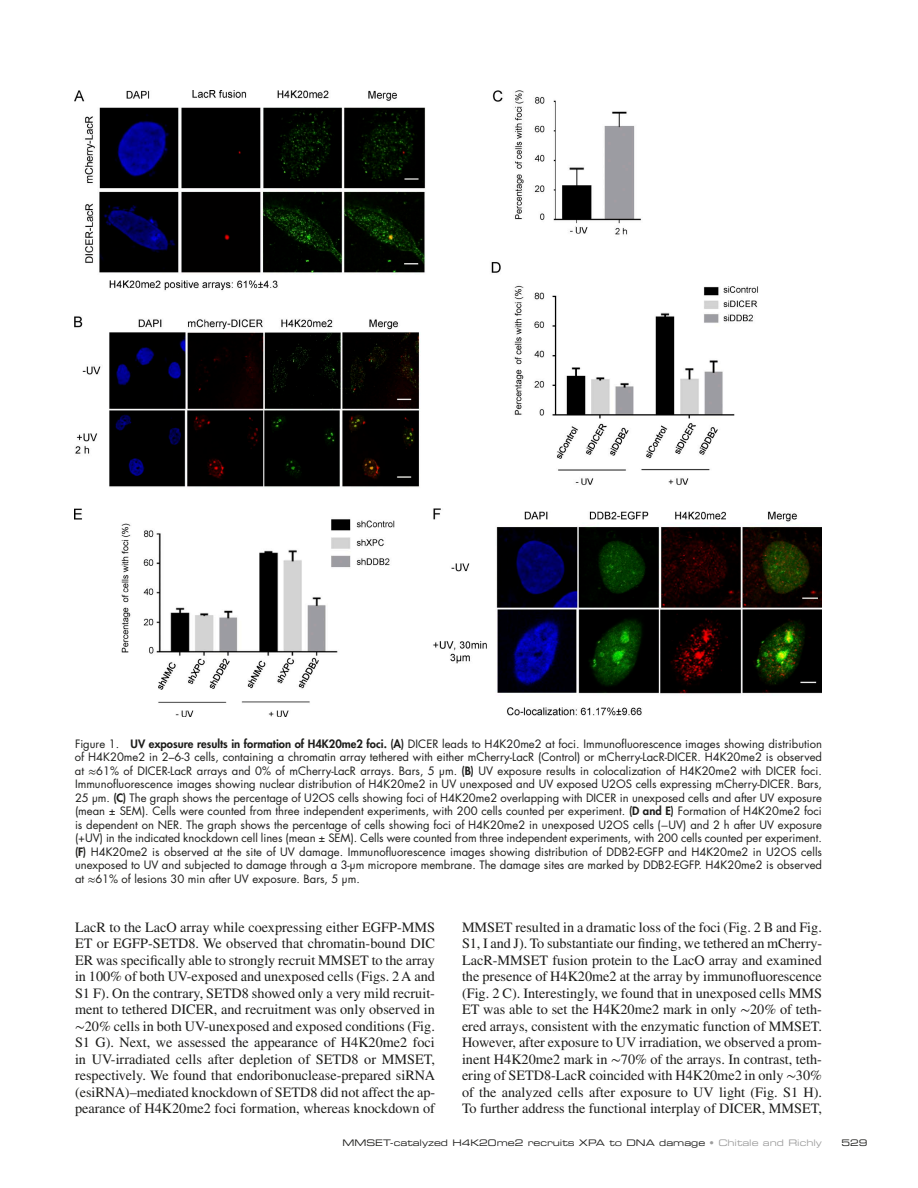
<style>
.page{position:relative;width:918px;height:1188px;background:#fff}
.page>*{position:absolute;margin:0;border:0;box-sizing:border-box;transform-origin:0 0}
.t1{font:14.25px/16.5px "Times LT Std";color:#1d1d1b;text-align:justify}
.t2{font:11.25px/13.5px "Futura Std";color:#1d1d1b;text-align:justify}
.t3{font:9px "Eurostile LT Std Ex 2";color:#1d1d1b}
.s1{font-weight:800}
.s2{font-family:"STIX General"}
.s3{color:#9d9d9d}
</style>
<div class="page">
<img style="left:75px;top:90px;width:747px;height:626px">
<p class="t2" style="left:75px;top:737px;width:749px">Figure 1. <span class="s1">UV exposure results in formation of H4K20me2 foci. (A)</span> DICER leads to H4K20me2 at foci. Immunofluorescence images showing distribution of H4K20me2 in 2–6-3 cells, containing a chromatin array tethered with either mCherry-LacR (Control) or mCherry-LacR-DICER. H4K20me2 is observed at <span class="s2">≈</span>61% of DICER-LacR arrays and 0% of mCherry-LacR arrays. Bars, 5 µm. <span class="s1">(B)</span> UV exposure results in colocalization of H4K20me2 with DICER foci.<br>Immunofluorescence images showing nuclear distribution of H4K20me2 in UV unexposed and UV exposed U2OS cells expressing mCherry-DICER. Bars, 25 µm. <span class="s1">(C)</span> The graph shows the percentage of U2OS cells showing foci of H4K20me2 overlapping with DICER in unexposed cells and after UV exposure (mean ± SEM). Cells were counted from three independent experiments, with 200 cells counted per experiment. <span class="s1">(D and E)</span> Formation of H4K20me2 foci is dependent on NER. The graph shows the percentage of cells showing foci of H4K20me2 in unexposed U2OS cells (<span class="s2">−</span>UV) and 2 h after UV exposure (+UV) in the indicated knockdown cell lines (mean ± SEM). Cells were counted from three independent experiments, with 200 cells counted per experiment. <span class="s1">(F)</span> H4K20me2 is observed at the site of UV damage. Immunofluorescence images showing distribution of DDB2-EGFP and H4K20me2 in U2OS cells unexposed to UV and subjected to damage through a 3-µm micropore membrane. The damage sites are marked by DDB2-EGFP. H4K20me2 is observed at <span class="s2">≈</span>61% of lesions 30 min after UV exposure. Bars, 5 µm.</p>
<p class="t1" style="left:75px;top:918px;width:362px">LacR to the LacO array while coexpressing either EGFP-MMS ET or EGFP-SETD8. We observed that chromatin-bound DIC ER was specifically able to strongly recruit MMSET to the array in 100% of both UV-exposed and unexposed cells (Figs. 2 A and S1 F). On the contrary, SETD8 showed only a very mild recruit&shy;ment to tethered DICER, and recruitment was only observed in <span class="s2">∼</span>20% cells in both UV-unexposed and exposed conditions (Fig.<br>S1 G). Next, we assessed the appearance of H4K20me2 foci in UV-irradiated cells after depletion of SETD8 or MMSET, respectively. We found that endoribonuclease-prepared siRNA (esiRNA)–mediated knockdown of SETD8 did not affect the ap&shy;pearance of H4K20me2 foci formation, whereas knockdown of</p>
<p class="t1" style="left:462px;top:918px;width:362px">MMSET resulted in a dramatic loss of the foci (Fig. 2 B and Fig.<br>S1, I and J). To substantiate our finding, we tethered an mCherry-LacR-MMSET fusion protein to the LacO array and examined the presence of H4K20me2 at the array by immunofluorescence (Fig. 2 C). Interestingly, we found that in unexposed cells MMS ET was able to set the H4K20me2 mark in only <span class="s2">∼</span>20% of teth&shy;ered arrays, consistent with the enzymatic function of MMSET.<br>However, after exposure to UV irradiation, we observed a prom&shy;inent H4K20me2 mark in <span class="s2">∼</span>70% of the arrays. In contrast, teth&shy;ering of SETD8-LacR coincided with H4K20me2 in only <span class="s2">∼</span>30% of the analyzed cells after exposure to UV light (Fig. S1 H).<br>To further address the functional interplay of DICER, MMSET,</p>
<p class="t3" style="left:342px;top:1136px;width:13px">MM</p>
<p class="t3" style="left:366px;top:1136px;width:457px">SET-catalyzed H4K20me2 recruits XPA to DNA damage <span class="s3">• Chitale and R ichly</span></p>
<p class="t3" style="left:841px;top:1136px;width:28px">529</p>
</div>
